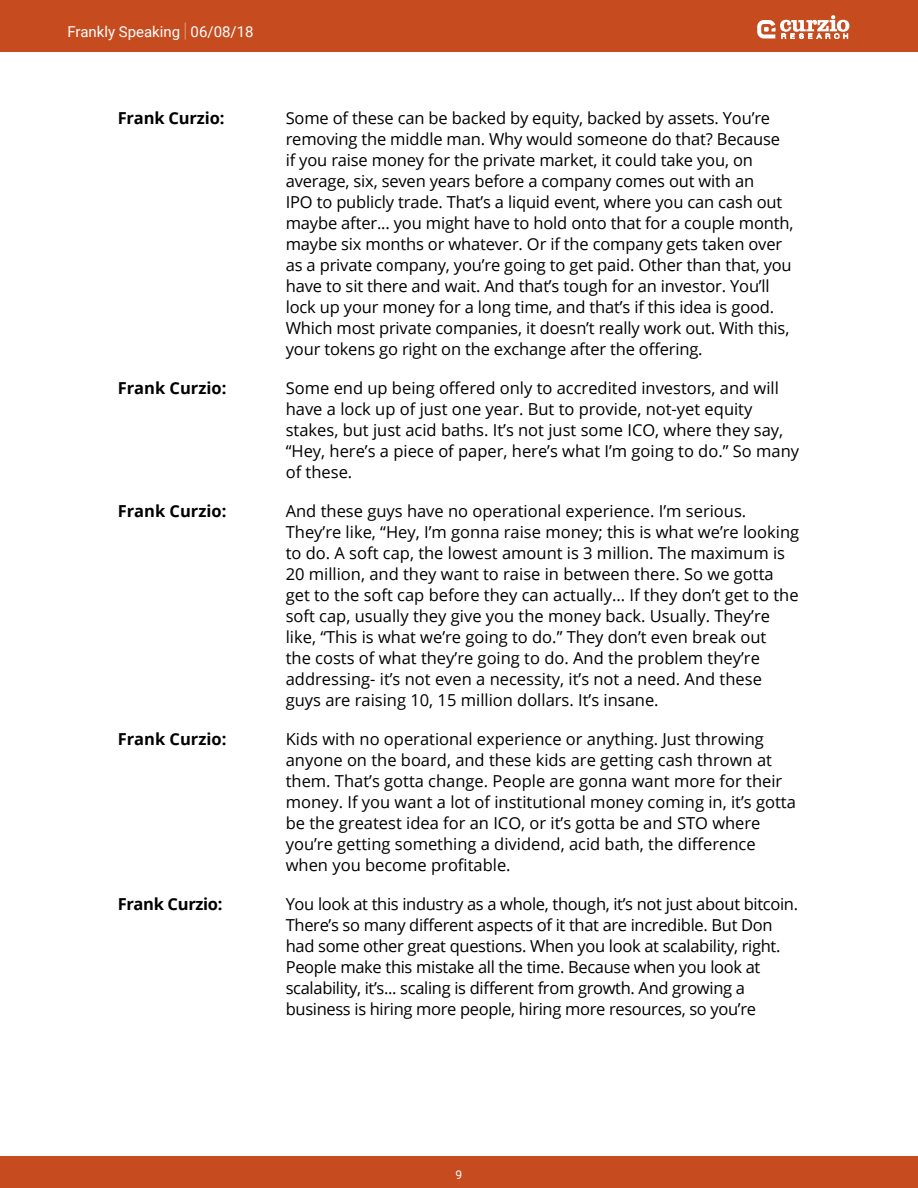
<style>
.page{position:relative;width:918px;height:1188px;background:#fff}
.page>*{position:absolute;margin:0;border:0;box-sizing:border-box;transform-origin:0 0}
.t1{font:16.5px/21px "Open Sans";color:#000}
.t2{font:16.5px/21px "Open Sans";letter-spacing:-.02em;color:#000}
.t3{font:700 16.5px "Open Sans";color:#000}
.t4{font:700 16.5px "Open Sans";letter-spacing:-.02em;color:#000}
.t5{font:15px "Roboto";color:#fff}
.t6{font:12px "Roboto";color:#fff}
.s1{font-weight:100;font-size:20.25px}
</style>
<div class="page">
<div style="left:0;top:1156px;width:918px;height:32px;background:#c64c20"></div>
<div style="left:0;top:0;width:918px;height:52px;background:#c64c20"></div>
<svg style="left:757px;top:15px;width:92px;height:24px"></svg>
<p class="t5" style="left:68px;top:21px;width:188px">Frankly Speaking <span class="s1">|</span> 06/08/18</p>
<p class="t3" style="left:118px;top:106px;width:108px">Frank Curzio:</p>
<p class="t1" style="left:286px;top:107px;width:509px">Some of these can be backed by equity, backed by assets. You’re removing the middle man. Why would someone do that? Because if you raise money for the private market, it could take you, on average, six, seven years before a company comes out with an<br>IPO to publicly trade. That’s a liquid event, where you can cash out maybe after... you might have to hold onto that for a couple month, maybe six months or whatever. Or if the company gets taken over as a private company, you’re going to get paid. Other than that, you have to sit there and wait. And that’s tough for an investor. You’ll lock up your money for a long time, and that’s if this idea is good.<br>Which most private companies, it doesn’t really work out. With this, your tokens go right on the exchange after the offering.</p>
<p class="t3" style="left:118px;top:376px;width:110px">Frank Curzio:</p>
<p class="t1" style="left:286px;top:377px;width:515px">Some end up being offered only to accredited investors, and will have a lock up of just one year. But to provide, not-yet equity stakes, but just acid baths. It’s not just some ICO, where they say, “Hey, here’s a piece of paper, here’s what I’m going to do.” So many of these.</p>
<p class="t3" style="left:118px;top:499px;width:110px">Frank Curzio:</p>
<p class="t1" style="left:286px;top:500px;width:515px">And these guys have no operational experience. I’m serious.<br>They’re like, “Hey, I’m gonna raise money; this is what we’re looking to do. A soft cap, the lowest amount is 3 million. The maximum is 20 million, and they want to raise in between there. So we gotta get to the soft cap before they can actually... If they don’t get to the soft cap, usually they give you the money back. Usually. They’re like, “This is what we’re going to do.” They don’t even break out<br>the costs of what they’re going to do. And the problem they’re addressing- it’s not even a necessity, it’s not a need. And these guys are raising 10, 15 million dollars. It’s insane.</p>
<p class="t3" style="left:118px;top:727px;width:110px">Frank Curzio:</p>
<p class="t1" style="left:286px;top:728px;width:512px">Kids with no operational experience or anything. Just throwing anyone on the board, and these kids are getting cash thrown at them. That’s gotta change. People are gonna want more for their money. If you want a lot of institutional money coming in, it’s gotta be the greatest idea for an ICO, or it’s gotta be and STO where you’re getting something a dividend, acid bath, the difference when you become profitable.</p>
<p class="t4" style="left:118px;top:892px;width:106px">Frank Curzio:</p>
<p class="t2" style="left:286px;top:893px;width:514px">You look at this industry as a whole, though, it’s not just about bitcoin.<br>There’s so many different aspects of it that are incredible. But Don had some other great questions. When you look at scalability, right.<br>People make this mistake all the time. Because when you look at scalability, it’s... scaling is different from growth. And growing a business is hiring more people, hiring more resources, so you’re</p>
<p class="t6" style="left:456px;top:1166px;width:8px">9</p>
</div>
